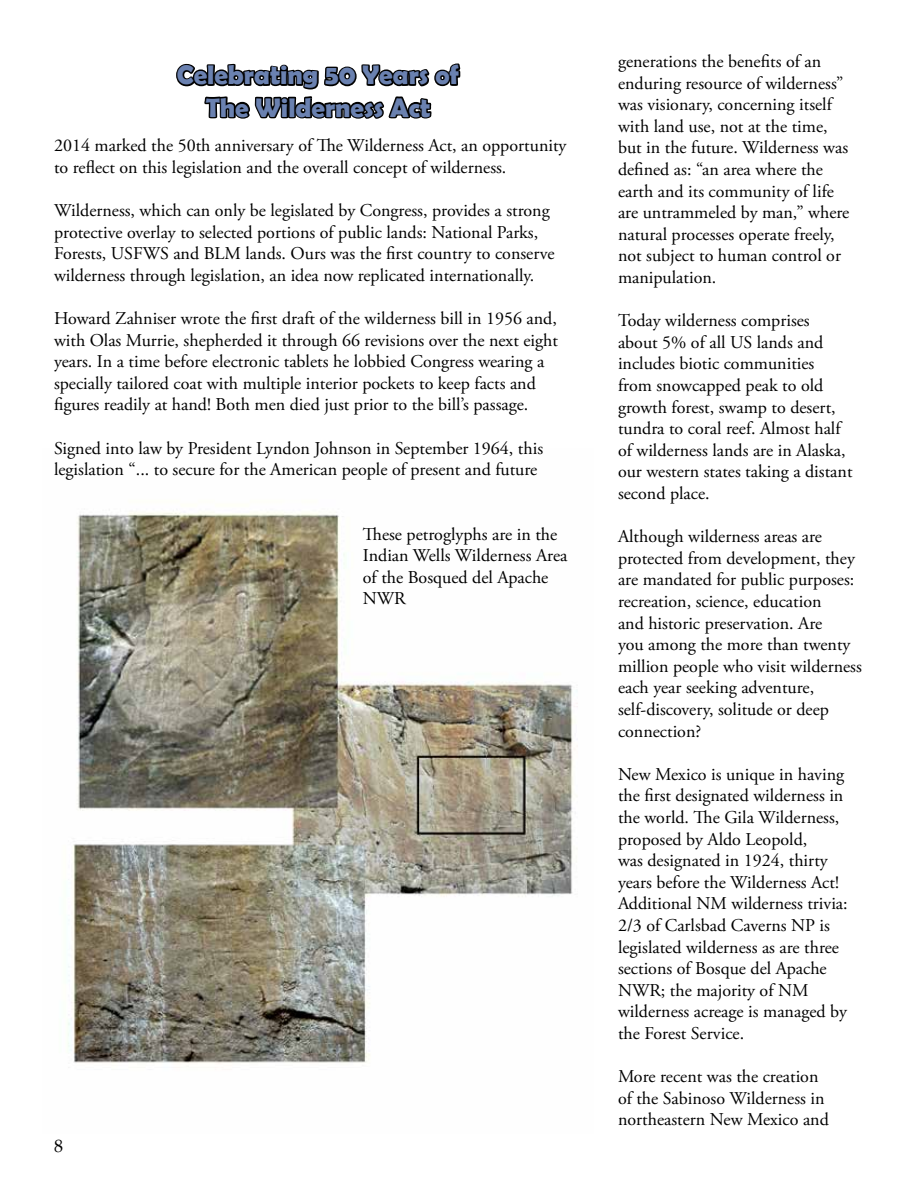
<style>
.page{position:relative;width:918px;height:1188px;background:#fff}
.page>*{position:absolute;margin:0;border:0;box-sizing:border-box;transform-origin:0 0}
.t1{font:700 27px/32.4px "Berlin Sans FB Demi";color:#6a81b0;text-align:center}
.t2{font:18px/21.6px "Adobe Garamond Pro";color:#000}
.t3{font:18px "Palatino Linotype";color:#000}
</style>
<div class="page">
<img style="left:68px;top:512px;width:510px;height:556px">
<svg style="left:176px;top:63px;width:285px;height:56px"></svg>
<h1 class="t1" style="left:177px;top:58px;width:284px">Celebrating 50 Years of<br>The Wilderness Act</h1>
<p class="t2" style="left:54px;top:135px;width:514px">2014 marked the 50th anniversary of The Wilderness Act, an opportunity to reflect on this legislation and the overall concept of wilderness.</p>
<p class="t2" style="left:54px;top:200px;width:502px">Wilderness, which can only be legislated by Congress, provides a strong protective overlay to selected portions of public lands: National Parks, Forests, USFWS and BLM lands. Ours was the first country to conserve wilderness through legislation, an idea now replicated internationally.</p>
<p class="t2" style="left:54px;top:308px;width:505px">Howard Zahniser wrote the first draft of the wilderness bill in 1956 and, with Olas Murrie, shepherded it through 66 revisions over the next eight years. In a time before electronic tablets he lobbied Congress wearing a specially tailored coat with multiple interior pockets to keep facts and figures readily at hand! Both men died just prior to the bill’s passage.</p>
<p class="t2" style="left:54px;top:438px;width:491px">Signed into law by President Lyndon Johnson in September 1964, this legislation “... to secure for the American people of present and future</p>
<p class="t3" style="left:54px;top:1133px;width:10px">8</p>
<p class="t2" style="left:363px;top:524px;width:206px">These petroglyphs are in the<br>Indian Wells Wilderness Area of the Bosqued del Apache<br>NWR</p>
<p class="t2" style="left:618px;top:51px;width:233px">generations the benefits of an enduring resource of wilderness” was visionary, concerning itself with land use, not at the time, but in the future. Wilderness was defined as: “an area where the earth and its community of life are untrammeled by man,” where natural processes operate freely, not subject to human control or manipulation.</p>
<p class="t2" style="left:618px;top:310px;width:236px">Today wilderness comprises about 5% of all US lands and includes biotic communities from snowcapped peak to old growth forest, swamp to desert, tundra to coral reef. Almost half of wilderness lands are in Alaska, our western states taking a distant second place.</p>
<p class="t2" style="left:618px;top:526px;width:245px">Although wilderness areas are protected from development, they are mandated for public purposes: recreation, science, education<br>and historic preservation. Are<br>you among the more than twenty million people who visit wilderness each year seeking adventure, self-discovery, solitude or deep connection?</p>
<p class="t2" style="left:618px;top:764px;width:231px">New Mexico is unique in having the first designated wilderness in the world. The Gila Wilderness, proposed by Aldo Leopold,<br>was designated in 1924, thirty years before the Wilderness Act!<br>Additional NM wilderness trivia:<br>2/3 of Carlsbad Caverns NP is legislated wilderness as are three sections of Bosque del Apache<br>NWR; the majority of NM wilderness acreage is managed by the Forest Service.</p>
<p class="t2" style="left:618px;top:1066px;width:212px">More recent was the creation of the Sabinoso Wilderness in northeastern New Mexico and</p>
</div>
